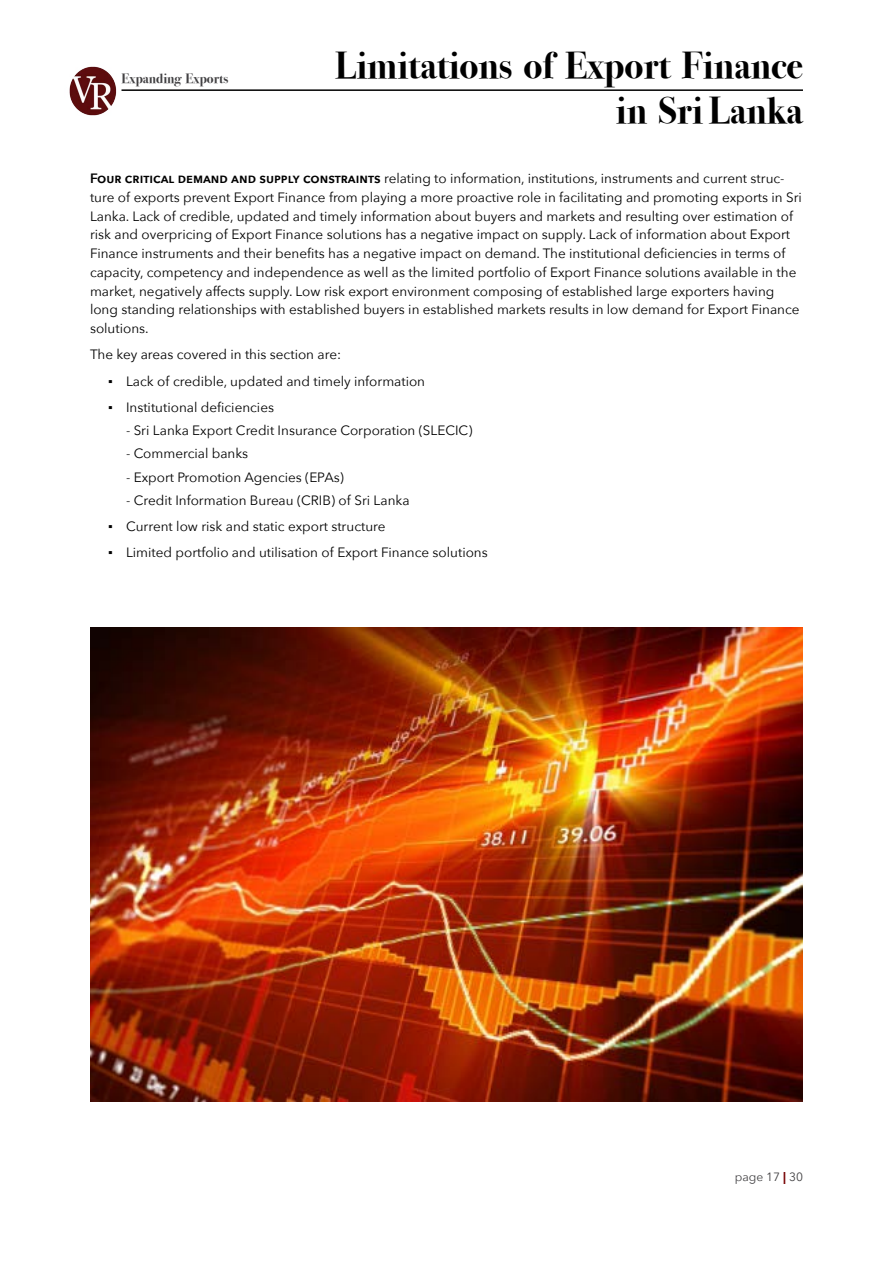
<style>
.page{position:relative;width:893px;height:1263px;background:#fff}
.page>*{position:absolute;margin:0;border:0;box-sizing:border-box;transform-origin:0 0}
.t1{font:700 37.5px/45px "Bodoni Svty Two OSITCTT";color:#000;text-align:right}
.t2{font:13.5px/18.8px "Avenir Next";color:#000}
.t3{font:700 13.5px "Bodoni Svty Two OSITCTT";color:#414042}
.t4{font:12px "Avenir Next";color:#414042}
.s1{font-weight:600}
.s2{font-family:"Times New Roman"}
.s3{font-weight:700;color:#7a0708}
</style>
<div class="page">
<img style="left:69px;top:66px;width:53px;height:50px">
<hr style="left:122px;top:89px;width:681px;height:2px;background:#000">
<img style="left:90px;top:628px;width:713px;height:473px">
<p class="t3" style="left:122px;top:70px;width:108px">Expanding Exports</p>
<h1 class="t1" style="left:335px;top:43px;width:469px">Limitations of Export Finance in Sri Lanka</h1>
<p class="t2" style="left:90px;top:168px;width:713px"><span class="s1">Four critical demand and supply constraints</span> relating to information, institutions, instruments and current struc&shy;ture of exports prevent Export Finance from playing a more proactive role in facilitating and promoting exports in Sri Lanka. Lack of credible, updated and timely information about buyers and markets and resulting over estimation of risk and overpricing of Export Finance solutions has a negative impact on supply. Lack of information about Export Finance instruments and their benefits has a negative impact on demand. The institutional deficiencies in terms of capacity, competency and independence as well as the limited portfolio of Export Finance solutions available in the market, negatively affects supply. Low risk export environment composing of established large exporters having long standing relationships with established buyers in established markets results in low demand for Export Finance solutions.</p>
<p class="t2" style="left:90px;top:345px;width:253px">The key areas covered in this section are:</p>
<p class="t2" style="left:108px;top:371px;width:319px"><span class="s2">▪</span> Lack of credible, updated and timely information</p>
<p class="t2" style="left:108px;top:397px;width:168px"><span class="s2">▪</span> Institutional deficiencies</p>
<p class="t2" style="left:126px;top:420px;width:348px">- Sri Lanka Export Credit Insurance Corporation (SLECIC)</p>
<p class="t2" style="left:126px;top:444px;width:124px">- Commercial banks</p>
<p class="t2" style="left:126px;top:467px;width:219px">- Export Promotion Agencies (EPAs)</p>
<p class="t2" style="left:126px;top:490px;width:285px">- Credit Information Bureau (CRIB) of Sri Lanka</p>
<p class="t2" style="left:108px;top:516px;width:279px"><span class="s2">▪</span> Current low risk and static export structure</p>
<p class="t2" style="left:108px;top:543px;width:381px"><span class="s2">▪</span> Limited portfolio and utilisation of Export Finance solutions</p>
<p class="t4" style="left:735px;top:1167px;width:70px">page 17 <span class="s3">|</span> 30</p>
</div>
